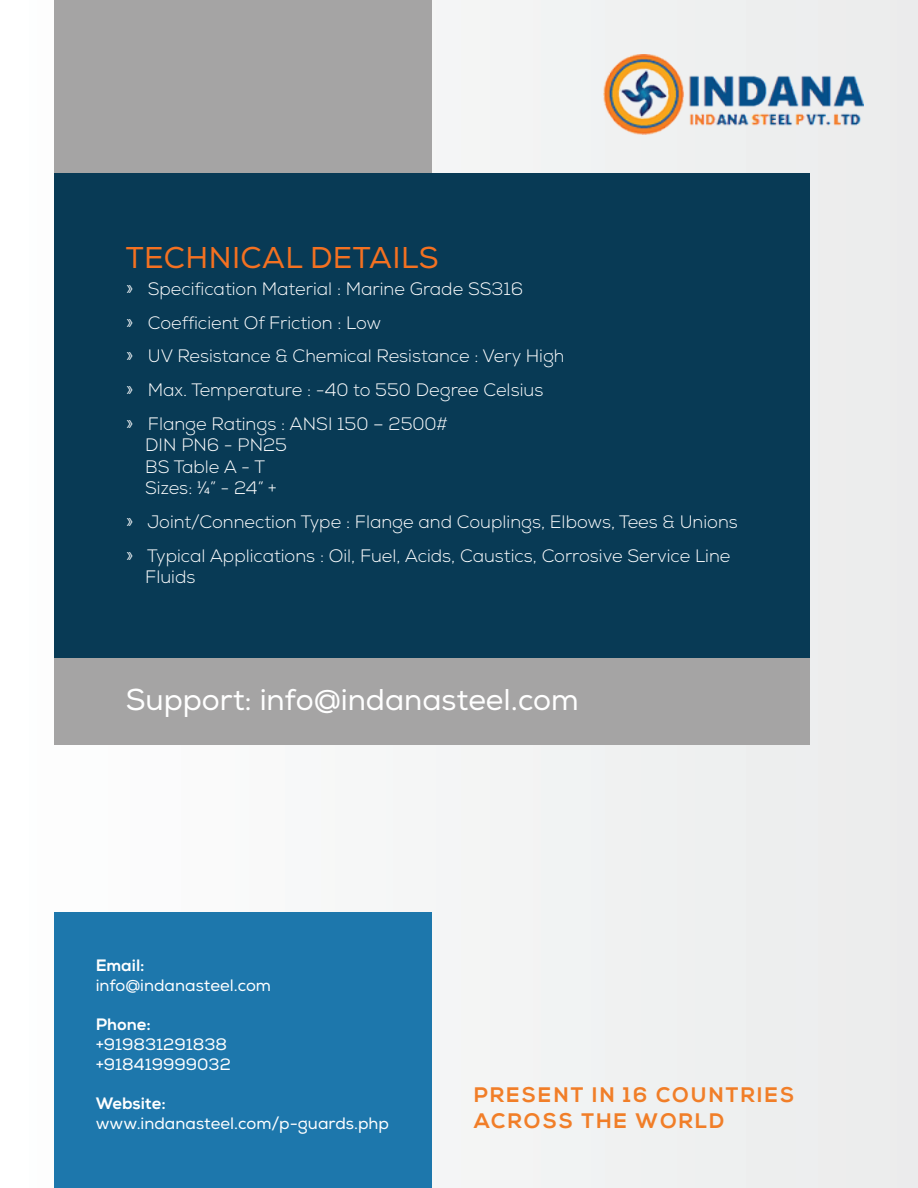
<style>
.page{position:relative;width:918px;height:1188px;background:#fff}
.page>*{position:absolute;margin:0;border:0;box-sizing:border-box;transform-origin:0 0}
.t1{font:30px "Nexa";color:#fff}
.t2{font:30px "Nexa";letter-spacing:.015em;color:#f47121}
.t3{font:700 21px/25.2px "Nexa";letter-spacing:.1em;color:#f17e28}
.t4{font:300 18px/33.6px "Nexa";color:#fff}
.t5{font:16.5px/19.8px "Nexa";color:#fff}
.t6{font:800 16.5px "Nexa";color:#fff}
</style>
<div class="page">
<div style="left:0;top:0;width:918px;height:1188px;background:linear-gradient(to right,#fcfdfe,#ebecec)"></div>
<img style="left:603px;top:54px;width:261px;height:81px">
<div style="left:54px;top:0;width:378px;height:595px;background:#a5a4a4"></div>
<div style="left:54px;top:913px;width:378px;height:275px;background:#1d77ac"></div>
<div style="left:54px;top:173px;width:756px;height:486px;background:#083a55"></div>
<div style="left:54px;top:659px;width:756px;height:86px;background:#a5a4a4"></div>
<h1 class="t2" style="left:126px;top:240px;width:315px">TECHNICAL DETAILS</h1>
<p class="t4" style="left:126px;top:273px;width:440px">» Specification Material : Marine Grade SS316<br>» Coefficient Of Friction : Low<br>» UV Resistance &amp; Chemical Resistance : Very High » Max. Temperature : -40 to 550 Degree Celsius<br>» Flange Ratings : ANSI 150 – 2500#</p>
<p class="t4" style="left:145px;top:435px;width:143px;line-height:21.6px">DIN PN6 - PN25<br>BS Table A - T<br>Sizes: 1⁄4” - 24” +</p>
<p class="t4" style="left:126px;top:506px;width:614px">» Joint/Connection Type : Flange and Couplings, Elbows, Tees &amp; Unions » Typical Applications : Oil, Fuel, Acids, Caustics, Corrosive Service Line</p>
<p class="t4" style="left:145px;top:561px;width:52px">Fluids</p>
<h1 class="t1" style="left:126px;top:682px;width:455px">Support: info@indanasteel.com</h1>
<p class="t6" style="left:96px;top:955px;width:51px">Email:</p>
<p class="t5" style="left:96px;top:975px;width:177px">info@indanasteel.com</p>
<p class="t6" style="left:96px;top:1014px;width:57px">Phone:</p>
<p class="t5" style="left:96px;top:1035px;width:137px">+919831291838 +918419999032</p>
<p class="t6" style="left:96px;top:1094px;width:72px">Website:</p>
<p class="t5" style="left:96px;top:1114px;width:295px">www.indanasteel.com/p-guards.php</p>
<p class="t3" style="left:474px;top:1083px;width:322px">PRESENT IN 16 COUNTRIES<br>ACROSS THE WORLD</p>
</div>
